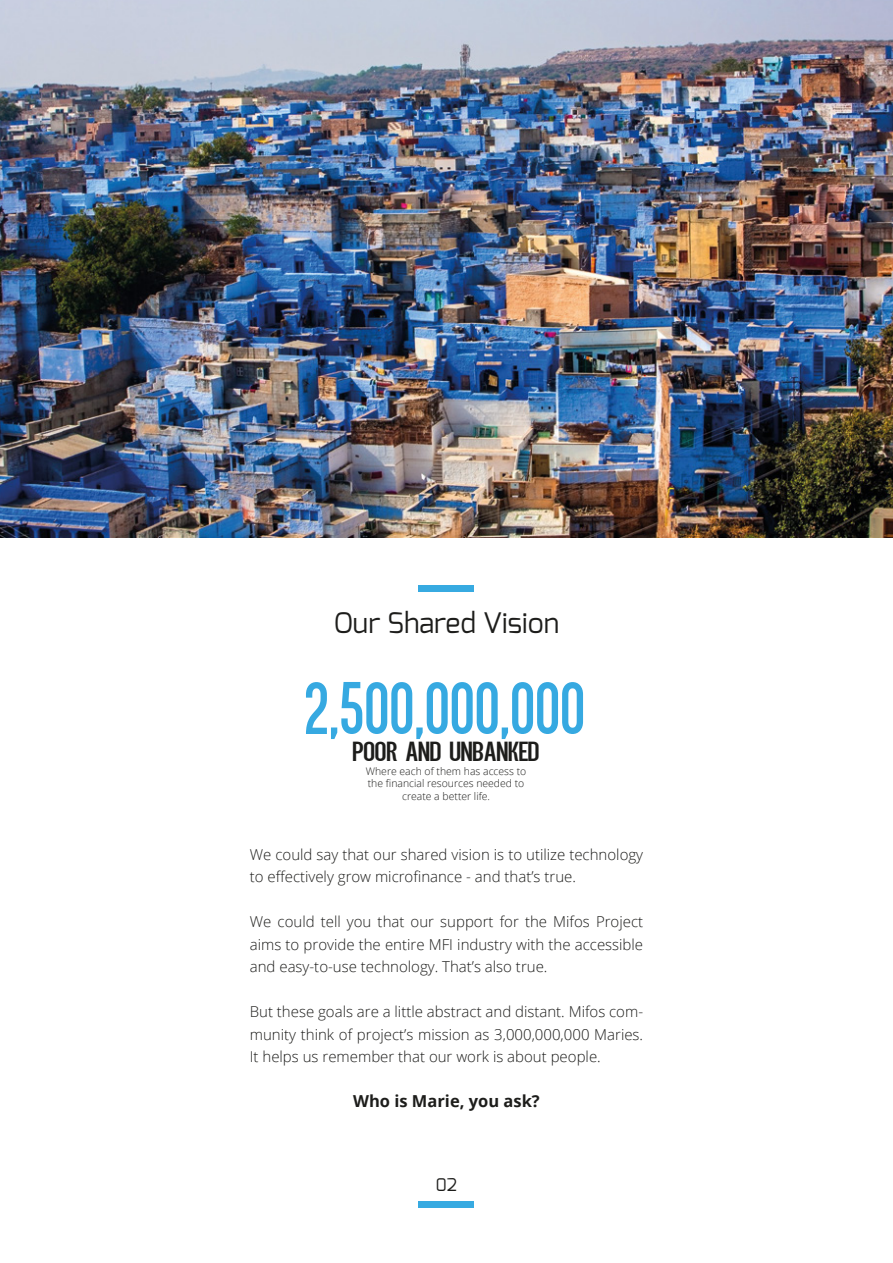
<style>
.page{position:relative;width:893px;height:1263px;background:#fff}
.page>*{position:absolute;margin:0;border:0;box-sizing:border-box;transform-origin:0 0}
.t1{font:81.15px "Equal Sans Demo";color:#36a9e1}
.t2{font:30.15px "Equal Sans Demo";letter-spacing:-.02em;color:#1d1d1b;scale:1.31 1}
.t3{font:28.35px "Exo";color:#1d1d1b}
.t4{font:17.4px "Exo";color:#1d1d1b}
.t5{font:700 16.5px "Open Sans";color:#1d1d1b}
.t6{font:300 15px/22.5px "Open Sans";color:#1d1d1b;text-align:justify}
.t7{font:300 10.5px/12.5px "Open Sans";color:#1d1d1b;text-align:center}
</style>
<div class="page">
<div style="left:418px;top:585px;width:55px;height:6px;background:#37aae1"></div>
<div style="left:418px;top:1201px;width:55px;height:7px;background:#37aae1"></div>
<img style="left:0;top:0;width:893px;height:538px">
<h3 class="t3" style="left:334px;top:604px;width:227px">Our Shared Vision</h3>
<h1 class="t1" style="left:306px;top:667px;width:283px">2,500,000,000</h1>
<h2 class="t2" style="left:353px;top:736px;width:145px">POOR AND UNBANKED</h2>
<p class="t7" style="left:366px;top:765px;width:162px">Where each of them has access to the financial resources needed to create a better life.</p>
<p class="t6" style="left:250px;top:843px;width:395px">We could say that our shared vision is to utilize technology to effectively grow microfinance - and that’s true.</p>
<p class="t6" style="left:250px;top:910px;width:395px">We could tell you that our support for the Mifos Project aims to provide the entire MFI industry with the accessible and easy-to-use technology. That’s also true.</p>
<p class="t6" style="left:250px;top:1000px;width:395px">But these goals are a little abstract and distant. Mifos com&shy;munity think of project’s mission as 3,000,000,000 Maries.<br>It helps us remember that our work is about people.</p>
<p class="t5" style="left:353px;top:1090px;width:188px">Who is Marie, you ask?</p>
<p class="t4" style="left:436px;top:1173px;width:23px">02</p>
</div>
